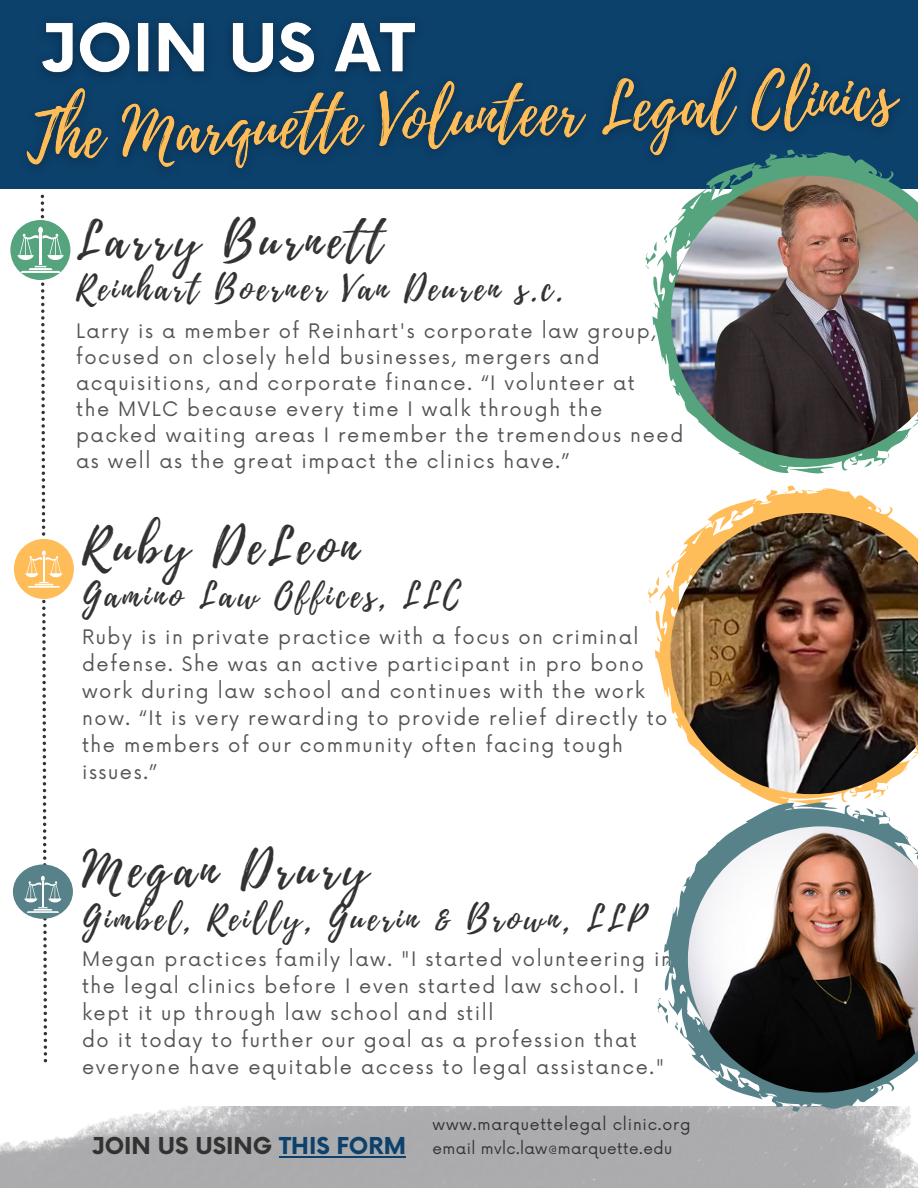
<style>
.page{position:relative;width:918px;height:1188px;background:#fff}
.page>*{position:absolute;margin:0;border:0;box-sizing:border-box;transform-origin:0 0}
.t1{font:49.05px "Playlist Script";letter-spacing:.1em;color:#323232}
.t2{font:34.05px "Playlist Script";letter-spacing:.1em;color:#323232}
.t3{font:700 22.65px "Now";color:#323232}
.t4{font:19.5px/27px "Now";letter-spacing:.08em;color:#545454}
.t5{font:15.75px "Now";letter-spacing:.05em;color:#323232}
.t6{font:15.3px "Now";letter-spacing:.025em;color:#323232}
.s1{color:#0c416c}
</style>
<div class="page">
<img style="left:0;top:1106px;width:918px;height:82px">
<div style="left:0;top:0;width:918px;height:189px;background:#0c416c"></div>
<div style="left:10px;top:220px;width:60px;height:60px;background:#55a47e;border-radius:50%"></div>
<div style="left:14px;top:539px;width:60px;height:60px;background:#ffbd59;border-radius:50%"></div>
<div style="left:13px;top:864px;width:60px;height:55px;background:#58828a;border-radius:50%"></div>
<svg style="left:18px;top:209px;width:46px;height:853px"></svg>
<img style="left:45px;top:22px;width:371px;height:11px">
<img style="left:26px;top:33px;width:875px;height:176px">
<svg style="left:782px;top:150px;width:18px;height:3px"></svg>
<svg style="left:645px;top:253px;width:8px;height:16px"></svg>
<svg style="left:653px;top:153px;width:248px;height:321px"></svg>
<img style="left:671px;top:176px;width:247px;height:283px">
<svg style="left:787px;top:486px;width:8px;height:3px"></svg>
<svg style="left:648px;top:587px;width:7px;height:16px"></svg>
<svg style="left:655px;top:489px;width:238px;height:313px"></svg>
<img style="left:670px;top:513px;width:248px;height:281px">
<svg style="left:788px;top:1109px;width:31px;height:2px"></svg>
<svg style="left:657px;top:998px;width:7px;height:15px"></svg>
<svg style="left:664px;top:802px;width:254px;height:307px"></svg>
<img style="left:688px;top:826px;width:230px;height:267px">
<hr style="left:279px;top:1156px;width:127px;height:1px;background:#0c416c">
<p class="t1" style="left:76px;top:205px;width:308px">Larry Burnett</p>
<p class="t2" style="left:76px;top:265px;width:489px">Reinhart Boerner Van Deuren s.c.</p>
<p class="t4" style="left:76px;top:319px;width:581px;line-height:25.8px">Larry is a member of Reinhart's corporate law group, focused on closely held businesses, mergers and acquisitions, and corporate finance. “I volunteer at</p>
<p class="t4" style="left:76px;top:396px;width:528px">the MVLC because every time I walk through the</p>
<p class="t4" style="left:76px;top:423px;width:609px;line-height:25.8px">packed waiting areas I remember the tremendous need as well as the great impact the clinics have.”</p>
<p class="t1" style="left:82px;top:512px;width:277px">Ruby DeLeon</p>
<p class="t2" style="left:82px;top:572px;width:380px">Gamino Law Offices, LLC</p>
<p class="t4" style="left:82px;top:624px;width:587px">Ruby is in private practice with a focus on criminal defense. She was an active participant in pro bono work during law school and continues with the work now. “It is very rewarding to provide relief directly to the members of our community often facing tough issues.”</p>
<p class="t1" style="left:82px;top:835px;width:287px">Megan Drury</p>
<p class="t2" style="left:82px;top:894px;width:564px">Gimbel, Reilly, Guerin &amp; Brown, LLP</p>
<p class="t4" style="left:82px;top:947px;width:592px">Megan practices family law. "I started volunteering in the legal clinics before I even started law school. I kept it up through law school and still</p>
<p class="t4" style="left:82px;top:1028px;width:584px">do it today to further our goal as a profession that everyone have equitable access to legal assistance."</p>
<p class="t3" style="left:92px;top:1134px;width:316px">JOIN US USING <span class="s1">THIS FORM</span></p>
<p class="t5" style="left:433px;top:1116px;width:259px">www.marquettelegal clinic.org</p>
<p class="t6" style="left:433px;top:1140px;width:241px">email mvlc.law@marquette.edu</p>
</div>
